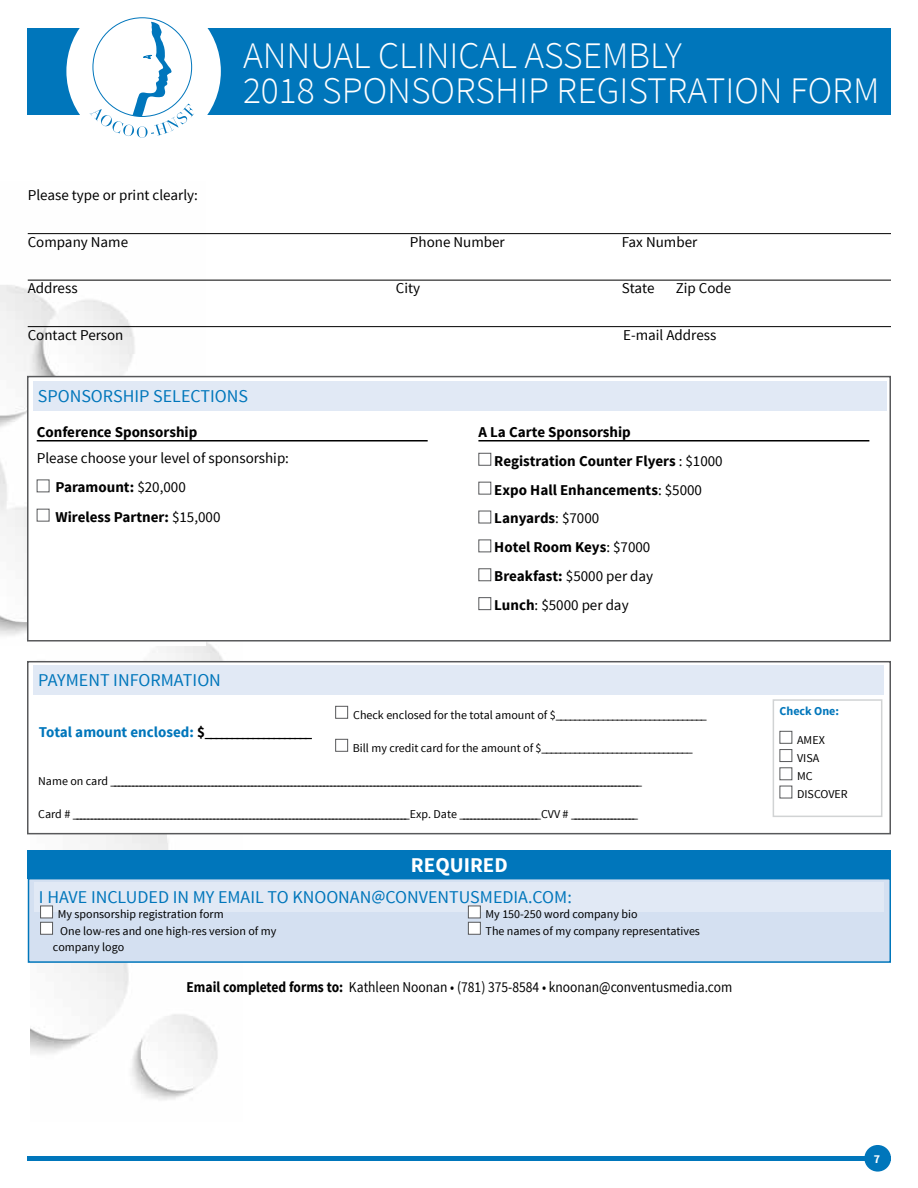
<style>
.page{position:relative;width:918px;height:1188px;background:#fff}
.page>*{position:absolute;margin:0;border:0;box-sizing:border-box;transform-origin:0 0}
.t1{font:300 37.5px/34.5px "Source Sans Pro";color:#fff}
.t2{font:700 21px "Source Sans Pro";color:#fff}
.t3{font:18px "Source Sans Pro";color:#0076bb}
.t4{font:700 15px/28.8px "Source Sans Pro";color:#000}
.t5{font:15px/29.2px "Source Sans Pro";color:#000}
.t6{font:15px "Source Sans Pro";color:#000;scale:.9 1}
.t7{font:12px/18.3px "Source Sans Pro";color:#000}
.t8{font:700 12px "Source Sans Pro";color:#0076bb}
.t9{font:700 12px "Source Sans Pro";color:#fff}
.s1{font-weight:700}
.s2{font-weight:400}
.s3{color:#0076bb}
</style>
<div class="page">
<img style="left:30px;top:642px;width:212px;height:458px">
<div style="left:27px;top:1156px;width:864px;height:5px;background:#0076bb"></div>
<div style="left:864px;top:1145px;width:27px;height:27px;background:#0076bb;border-radius:50%"></div>
<div style="left:27px;top:28px;width:864px;height:86px;background:#0076bb"></div>
<svg style="left:66px;top:17px;width:155px;height:121px"></svg>
<img style="left:0;top:233px;width:205px;height:413px">
<hr style="left:28px;top:233px;width:863px;height:1px;background:#000">
<hr style="left:28px;top:280px;width:863px;height:1px;background:#000">
<hr style="left:28px;top:326px;width:863px;height:1px;background:#000">
<div style="left:28px;top:879px;width:862px;height:83px;background:#d4e0f1"></div>
<div style="left:35px;top:882px;width:849px;height:29px;background:#e1e9f5"></div>
<div style="left:28px;top:878px;width:863px;height:85px;border:2px solid #0076bb"></div>
<div style="left:28px;top:850px;width:863px;height:29px;background:#0076bb"></div>
<div style="left:40px;top:906px;width:13px;height:12px;background:#fff;border:1px solid #58595b"></div>
<div style="left:40px;top:922px;width:13px;height:13px;background:#fff;border:1px solid #58595b"></div>
<div style="left:468px;top:906px;width:13px;height:12px;background:#fff;border:1px solid #58595b"></div>
<div style="left:468px;top:922px;width:13px;height:13px;background:#fff;border:1px solid #58595b"></div>
<div style="left:27px;top:376px;width:864px;height:266px;background:#fff;border:2px solid #58595b"></div>
<hr style="left:37px;top:440px;width:391px;height:2px;background:#000">
<div style="left:37px;top:509px;width:12px;height:13px;background:#fff;border:1px solid #58595b"></div>
<hr style="left:478px;top:440px;width:391px;height:2px;background:#000">
<div style="left:478px;top:453px;width:13px;height:13px;background:#fff;border:1px solid #58595b"></div>
<div style="left:478px;top:482px;width:13px;height:13px;background:#fff;border:1px solid #58595b"></div>
<div style="left:478px;top:511px;width:13px;height:12px;background:#fff;border:1px solid #58595b"></div>
<div style="left:478px;top:540px;width:13px;height:12px;background:#fff;border:1px solid #58595b"></div>
<div style="left:478px;top:568px;width:13px;height:13px;background:#fff;border:1px solid #58595b"></div>
<div style="left:478px;top:597px;width:13px;height:13px;background:#fff;border:1px solid #58595b"></div>
<div style="left:28px;top:662px;width:862px;height:172px;background:#fff"></div>
<div style="left:34px;top:665px;width:850px;height:29px;background:#e1e9f5"></div>
<div style="left:335px;top:706px;width:13px;height:13px;background:#fff;border:1px solid #58595b"></div>
<div style="left:335px;top:739px;width:13px;height:13px;background:#fff;border:1px solid #58595b"></div>
<div style="left:27px;top:661px;width:864px;height:173px;border:2px solid #58595b"></div>
<div style="left:780px;top:731px;width:12px;height:13px;background:#fff;border:1px solid #58595b"></div>
<div style="left:780px;top:749px;width:12px;height:13px;background:#fff;border:1px solid #58595b"></div>
<div style="left:780px;top:767px;width:12px;height:13px;background:#fff;border:1px solid #58595b"></div>
<div style="left:773px;top:699px;width:109px;height:118px;border:2px solid #d1d3d4"></div>
<div style="left:33px;top:381px;width:854px;height:30px;background:#e1e9f5"></div>
<h1 class="t1" style="left:243px;top:39px;width:638px">ANNUAL CLINICAL ASSEMBLY<br>2018 SPONSORSHIP REGISTRATION FORM</h1>
<p class="t5" style="left:28px;top:181px;width:172px">Please type or print clearly:</p>
<p class="t5" style="left:28px;top:227px;width:102px">Company Name</p>
<p class="t5" style="left:410px;top:227px;width:96px">Phone Number</p>
<p class="t5" style="left:622px;top:227px;width:77px">Fax Number</p>
<p class="t5" style="left:28px;top:274px;width:51px">Address</p>
<p class="t5" style="left:396px;top:274px;width:26px">City</p>
<p class="t5" style="left:622px;top:274px;width:34px">State</p>
<p class="t5" style="left:676px;top:274px;width:57px">Zip Code</p>
<p class="t5" style="left:28px;top:320px;width:97px">Contact Person</p>
<p class="t5" style="left:623px;top:320px;width:95px">E-mail Address</p>
<h3 class="t3" style="left:38px;top:385px;width:212px">SPONSORSHIP SELECTIONS</h3>
<p class="t4" style="left:37px;top:418px;width:162px">Conference Sponsorship</p>
<p class="t5" style="left:56px;top:444px;width:235px;text-indent:-19px">Please choose your level of sponsorship:<br><span class="s1">Paramount:</span> $20,000<br><span class="s1">Wireless Partner:</span> $15,000</p>
<h3 class="t3" style="left:38px;top:669px;width:184px">PAYMENT INFORMATION</h3>
<p class="t4" style="left:494px;top:418px;width:230px;text-indent:-16px">A La Carte Sponsorship<br>Registration Counter Flyers <span class="s2">: $1000<br></span>Expo Hall Enhancements<span class="s2">: $5000<br></span>Lanyards<span class="s2">: $7000<br></span>Hotel Room Keys<span class="s2">: $7000<br></span>Breakfast: <span class="s2">$5000 per day<br></span>Lunch<span class="s2">: $5000 per day</span></p>
<p class="t7" style="left:353px;top:706px;width:355px">Check enclosed for the total amount of $________________________________</p>
<p class="t7" style="left:353px;top:739px;width:341px">Bill my credit card for the amount of $________________________________</p>
<p class="t7" style="left:38px;top:772px;width:605px">N a m e o n c a r d ___________________________________________________________________________________________________________________________________________________</p>
<p class="t7" style="left:38px;top:805px;width:601px">C a r d # _____________________________________________________________________________________________E x p . D a t e ______________________C V V # __________________</p>
<p class="t4" style="left:39px;top:719px;width:275px"><span class="s3">Total amount enclosed:</span> $____________________</p>
<h2 class="t2" style="left:411px;top:852px;width:98px">REQUIRED</h2>
<h3 class="t3" style="left:39px;top:886px;width:534px">I HAVE INCLUDED IN MY EMAIL TO KNOONAN@CONVENTUSMEDIA.COM:</h3>
<p class="t7" style="left:58px;top:905px;width:167px">My sponsorship registration form</p>
<p class="t7" style="left:60px;top:922px;width:218px">One low-res and one high-res version of my</p>
<p class="t7" style="left:53px;top:938px;width:73px">company logo</p>
<p class="t7" style="left:486px;top:906px;width:216px;line-height:16.4px">My 150-250 word company bio<br>The names of my company representatives</p>
<p class="t6" style="left:187px;top:978px;width:608px"><span class="s1">Email completed forms to:</span> Kathleen Noonan • (781) 375-8584 • knoonan@conventusmedia.com</p>
<p class="t8" style="left:780px;top:703px;width:61px">Check One:</p>
<p class="t7" style="left:797px;top:731px;width:52px">AMEX<br>VISA<br>MC<br>DISCOVER</p>
<p class="t9" style="left:874px;top:1151px;width:8px">7</p>
</div>
